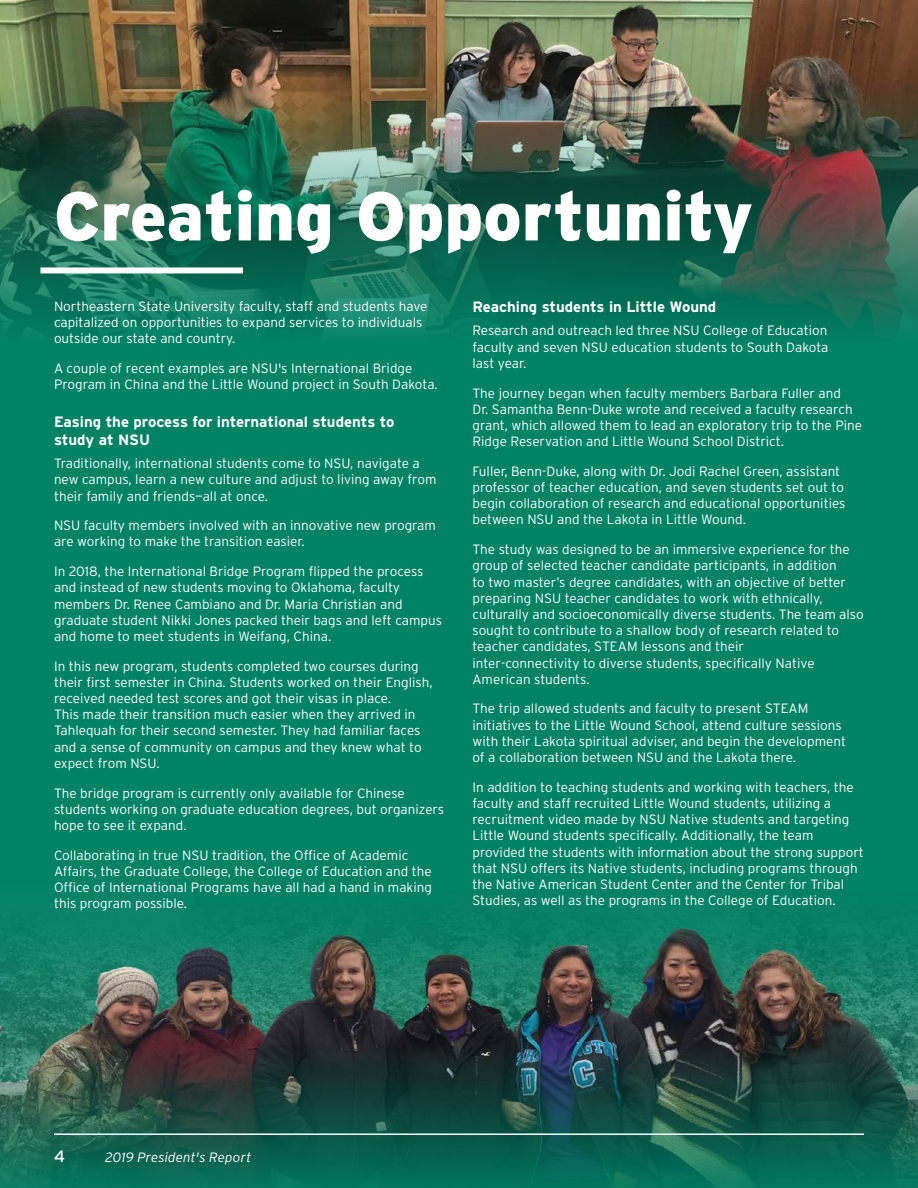
<style>
.page{position:relative;width:918px;height:1188px;background:#fff}
.page>*{position:absolute;margin:0;border:0;box-sizing:border-box;transform-origin:0 0}
.t1{font:900 68.85px "Interstate";color:#fff}
.t2{font:16.5px "Interstate";color:#fff}
.H3_Story{font:700 15px/18px "Interstate";color:#fff}
.t3{font:300 13.5px/16.2px "Interstate";color:#fff}
.t4{font:italic 300 13.5px "Interstate";letter-spacing:.005em;color:#fff}
</style>
<div class="page">
<img style="left:0;top:0;width:918px;height:85px">
<div style="left:0;top:345px;width:918px;height:463px;background:#008265"></div>
<img style="left:0;top:85px;width:918px;height:260px">
<img style="left:0;top:952px;width:918px;height:95px">
<img style="left:0;top:1047px;width:918px;height:141px">
<div style="left:0;top:797px;width:918px;height:155px;background:#008265"></div>
<div style="left:40px;top:267px;width:203px;height:6px;background:#fff"></div>
<hr style="left:54px;top:1133px;width:810px;height:2px;background:#fff">
<h2 class="t1" style="left:54px;top:174px;width:700px">Creating Opportunity</h2>
<p class="t3" style="left:54px;top:298px;width:375px">Northeastern State University faculty, staff and students have capitalized on opportunities to expand services to individuals outside our state and country.</p>
<p class="t3" style="left:54px;top:360px;width:385px">A couple of recent examples are NSU's International Bridge<br>Program in China and the Little Wound project in South Dakota.</p>
<h3 class="H3_Story" style="left:54px;top:413px;width:342px">Easing the process for international students to study at NSU</h3>
<p class="t3" style="left:54px;top:455px;width:384px">Traditionally, international students come to NSU, navigate a new campus, learn a new culture and adjust to living away from their family and friends—all at once.</p>
<p class="t3" style="left:54px;top:517px;width:383px">NSU faculty members involved with an innovative new program are working to make the transition easier.</p>
<p class="t3" style="left:54px;top:563px;width:390px">In 2018, the International Bridge Program flipped the process and instead of new students moving to Oklahoma, faculty members Dr. Renee Cambiano and Dr. Maria Christian and graduate student Nikki Jones packed their bags and left campus and home to meet students in Weifang, China.</p>
<p class="t3" style="left:54px;top:658px;width:380px">In this new program, students completed two courses during their first semester in China. Students worked on their English, received needed test scores and got their visas in place.<br>This made their transition much easier when they arrived in Tahlequah for their second semester. They had familiar faces and a sense of community on campus and they knew what to expect from NSU.</p>
<p class="t3" style="left:54px;top:785px;width:392px">The bridge program is currently only available for Chinese students working on graduate education degrees, but organizers hope to see it expand.</p>
<p class="t3" style="left:54px;top:847px;width:380px">Collaborating in true NSU tradition, the Office of Academic Affairs, the Graduate College, the College of Education and the Office of International Programs have all had a hand in making this program possible.</p>
<h3 class="H3_Story" style="left:472px;top:298px;width:245px">Reaching students in Little Wound</h3>
<p class="t3" style="left:472px;top:322px;width:357px;text-align:justify">Research and outreach led three NSU College of Education faculty and seven NSU education students to South Dakota last year.</p>
<p class="t3" style="left:472px;top:385px;width:391px">The journey began when faculty members Barbara Fuller and<br>Dr. Samantha Benn-Duke wrote and received a faculty research grant, which allowed them to lead an exploratory trip to the Pine Ridge Reservation and Little Wound School District.</p>
<p class="t3" style="left:472px;top:463px;width:375px">Fuller, Benn-Duke, along with Dr. Jodi Rachel Green, assistant professor of teacher education, and seven students set out to begin collaboration of research and educational opportunities between NSU and the Lakota in Little Wound.</p>
<p class="t3" style="left:472px;top:541px;width:393px">The study was designed to be an immersive experience for the group of selected teacher candidate participants, in addition<br>to two master’s degree candidates, with an objective of better preparing NSU teacher candidates to work with ethnically, culturally and socioeconomically diverse students. The team also sought to contribute to a shallow body of research related to teacher candidates, STEAM lessons and their<br>inter-connectivity to diverse students, specifically Native American students.</p>
<p class="t3" style="left:472px;top:700px;width:375px">The trip allowed students and faculty to present STEAM initiatives to the Little Wound School, attend culture sessions with their Lakota spiritual adviser, and begin the development of a collaboration between NSU and the Lakota there.</p>
<p class="t3" style="left:472px;top:779px;width:393px">In addition to teaching students and working with teachers, the faculty and staff recruited Little Wound students, utilizing a recruitment video made by NSU Native students and targeting Little Wound students specifically. Additionally, the team provided the students with information about the strong support that NSU offers its Native students, including programs through the Native American Student Center and the Center for Tribal Studies, as well as the programs in the College of Education.</p>
<p class="t2" style="left:54px;top:1146px;width:13px">4</p>
<p class="t4" style="left:105px;top:1149px;width:148px">2019 President's Report</p>
</div>
